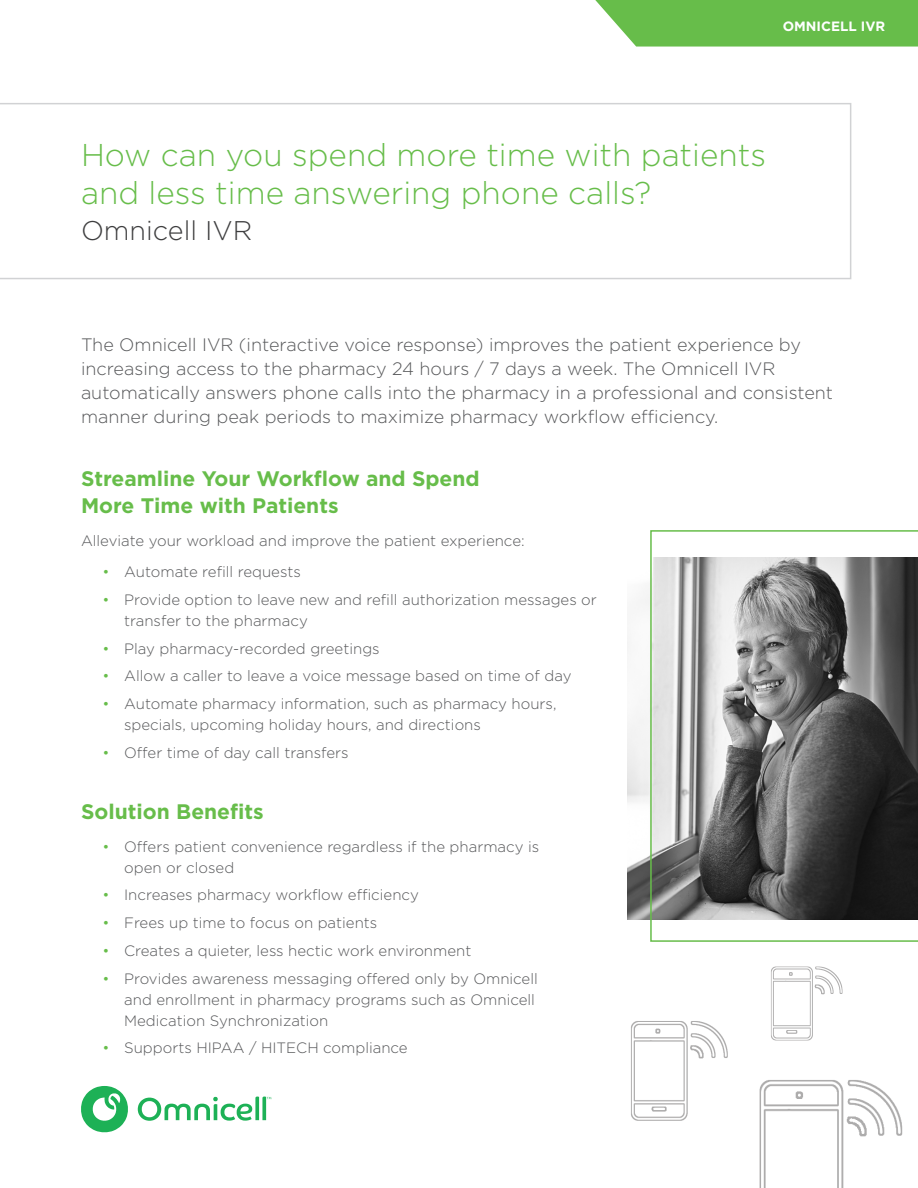
<style>
.page{position:relative;width:918px;height:1188px;background:#fff}
.page>*{position:absolute;margin:0;border:0;box-sizing:border-box;transform-origin:0 0}
.t1{font:300 31.5px/37.5px "Gotham";color:#67bd4a}
.t2{font:300 27px "Gotham";color:#3e3e3f}
.t3{font:700 21px "Gotham";color:#67bd4a}
.body{font:300 18px/24px "Gotham";color:#57585a}
.paragraph_before_bul{font:300 15px/21px "Gotham";color:#57585a}
.t4{font:700 13.5px "Gotham";color:#fff}
.s1{color:#67bd4a}
</style>
<div class="page">
<svg style="left:81px;top:1086px;width:47px;height:46px"></svg>
<svg style="left:138px;top:1097px;width:133px;height:24px"></svg>
<svg style="left:0;top:103px;width:851px;height:176px"></svg>
<svg style="left:595px;top:0;width:323px;height:47px"></svg>
<img style="left:627px;top:594px;width:23px;height:325px">
<svg style="left:650px;top:530px;width:268px;height:412px"></svg>
<img style="left:771px;top:966px;width:72px;height:75px">
<img style="left:631px;top:1021px;width:97px;height:100px">
<img style="left:759px;top:1080px;width:144px;height:108px">
<p class="t4" style="left:783px;top:17px;width:104px">OMNICELL IVR</p>
<p class="t1" style="left:81px;top:135px;width:687px">How can you spend more time with patients and less time answering phone calls?</p>
<p class="t2" style="left:81px;top:213px;width:173px">Omnicell IVR</p>
<p class="body" style="left:81px;top:332px;width:754px">The Omnicell IVR (interactive voice response) improves the patient experience by increasing access to the pharmacy 24 hours / 7 days a week. The Omnicell IVR automatically answers phone calls into the pharmacy in a professional and consistent manner during peak periods to maximize pharmacy workflow efficiency.</p>
<p class="t3" style="left:81px;top:464px;width:400px">Streamline Your Workflow and Spend</p>
<p class="t3" style="left:81px;top:491px;width:259px">More Time with Patients</p>
<p class="paragraph_before_bul" style="left:81px;top:529px;width:445px">Alleviate your workload and improve the patient experience:</p>
<p class="paragraph_before_bul" style="left:103px;top:561px;width:200px"><span class="s1">•</span> Automate refill requests</p>
<p class="paragraph_before_bul" style="left:124px;top:589px;width:474px;text-indent:-22px"><span class="s1">•</span> Provide option to leave new and refill authorization messages or transfer to the pharmacy</p>
<p class="paragraph_before_bul" style="left:103px;top:637px;width:279px"><span class="s1">•</span> Play pharmacy-recorded greetings</p>
<p class="paragraph_before_bul" style="left:103px;top:665px;width:470px"><span class="s1">•</span> Allow a caller to leave a voice message based on time of day</p>
<p class="paragraph_before_bul" style="left:124px;top:693px;width:434px;text-indent:-22px"><span class="s1">•</span> Automate pharmacy information, such as pharmacy hours, specials, upcoming holiday hours, and directions</p>
<p class="paragraph_before_bul" style="left:103px;top:742px;width:248px"><span class="s1">•</span> Offer time of day call transfers</p>
<p class="t3" style="left:81px;top:797px;width:184px">Solution Benefits</p>
<p class="paragraph_before_bul" style="left:124px;top:835px;width:417px;text-indent:-22px"><span class="s1">•</span> Offers patient convenience regardless if the pharmacy is open or closed</p>
<p class="paragraph_before_bul" style="left:103px;top:884px;width:318px"><span class="s1">•</span> Increases pharmacy workflow efficiency</p>
<p class="paragraph_before_bul" style="left:103px;top:912px;width:276px"><span class="s1">•</span> Frees up time to focus on patients</p>
<p class="paragraph_before_bul" style="left:103px;top:940px;width:370px"><span class="s1">•</span> Creates a quieter, less hectic work environment</p>
<p class="paragraph_before_bul" style="left:124px;top:967px;width:415px;text-indent:-22px"><span class="s1">•</span> Provides awareness messaging offered only by Omnicell and enrollment in pharmacy programs such as Omnicell<br>Medication Synchronization</p>
<p class="paragraph_before_bul" style="left:103px;top:1037px;width:307px"><span class="s1">•</span> Supports HIPAA / HITECH compliance</p>
</div>
